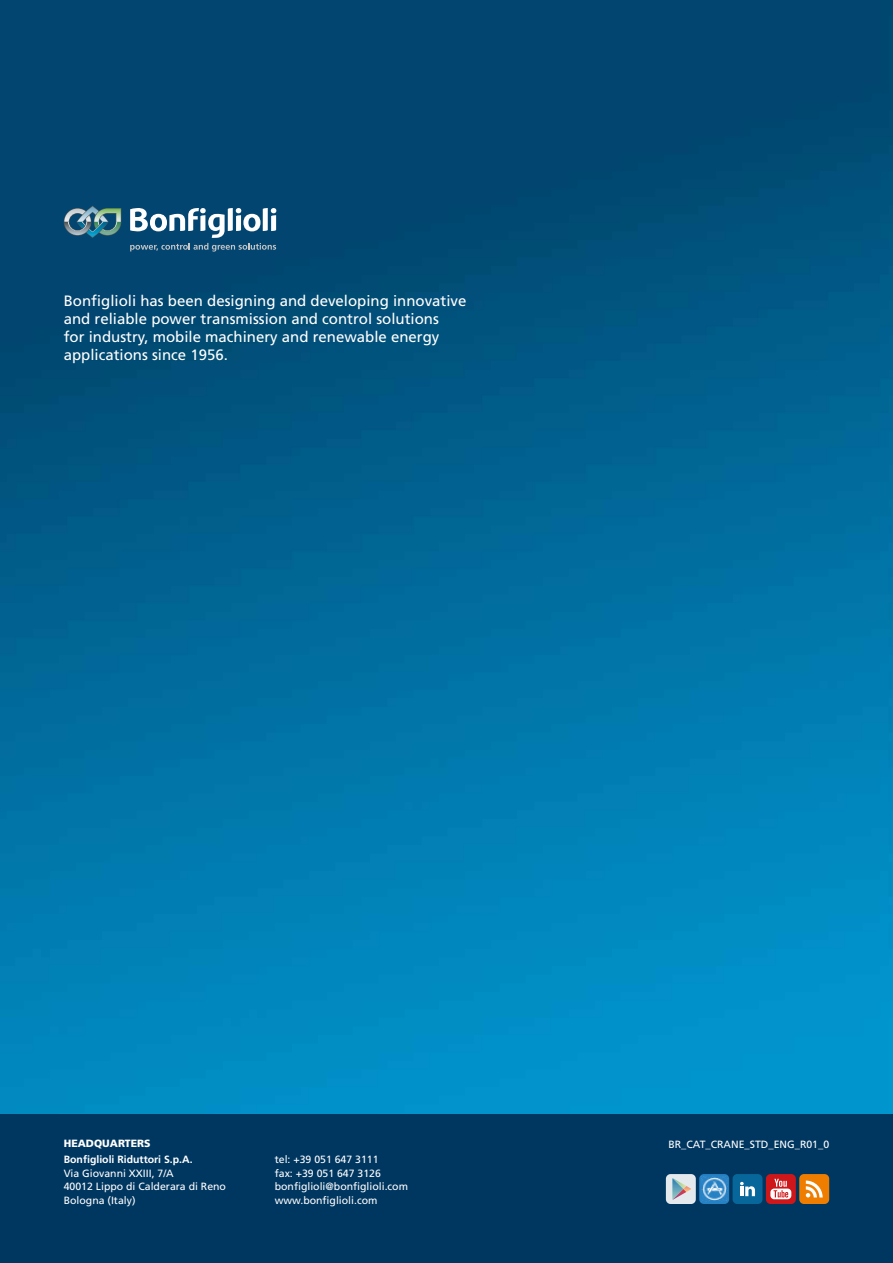
<style>
.page{position:relative;width:893px;height:1263px;background:#fff}
.page>*{position:absolute;margin:0;border:0;box-sizing:border-box;transform-origin:0 0}
.t1{font:15px/18px "Frutiger";color:#fff}
.t2{font:10.5px/13.5px "Frutiger";color:#fff}
.t3{font:700 10.5px "Frutiger";color:#fff}
.t4{font:900 10.5px "Frutiger";color:#fff}
</style>
<div class="page">
<img style="left:0;top:0;width:893px;height:1114px">
<div style="left:0;top:1114px;width:893px;height:149px;background:#003761"></div>
<svg style="left:130px;top:208px;width:146px;height:44px"></svg>
<svg style="left:64px;top:206px;width:57px;height:32px;background:#4b7c8b"></svg>
<div style="left:766px;top:1174px;width:30px;height:30px;background:#cd171a;border-radius:5px"></div>
<svg style="left:770px;top:1179px;width:21px;height:20px"></svg>
<div style="left:733px;top:1174px;width:29px;height:30px;background:#07679a;border-radius:5px"></div>
<svg style="left:740px;top:1182px;width:15px;height:14px"></svg>
<div style="left:699px;top:1174px;width:30px;height:30px;background:#2581c4;border-radius:5px"></div>
<img style="left:701px;top:1176px;width:26px;height:26px">
<div style="left:666px;top:1174px;width:30px;height:30px;background:#e3e9ec;border-radius:5px"></div>
<svg style="left:672px;top:1178px;width:19px;height:22px"></svg>
<div style="left:799px;top:1174px;width:30px;height:30px;background:#ef7d00;border-radius:5px"></div>
<svg style="left:806px;top:1180px;width:17px;height:17px"></svg>
<h1 class="t1" style="left:64px;top:291px;width:404px">Bonfiglioli has been designing and developing innovative and reliable power transmission and control solutions<br>for industry, mobile machinery and renewable energy applications since 1956.</h1>
<p class="t4" style="left:64px;top:1137px;width:88px">HEADQUARTERS</p>
<p class="t3" style="left:64px;top:1153px;width:130px">Bonfiglioli Riduttori S.p.A.</p>
<p class="t2" style="left:64px;top:1166px;width:164px">Via Giovanni XXIII, 7/A<br>40012 Lippo di Calderara di Reno<br>Bologna (Italy)</p>
<p class="t2" style="left:275px;top:1152px;width:135px">tel: +39 051 647 3111<br>fax: +39 051 647 3126 bonfiglioli@bonfiglioli.com www.bonfiglioli.com</p>
<p class="t2" style="left:668px;top:1137px;width:162px">BR_CAT_CRANE_STD_ENG_R01_0</p>
</div>
